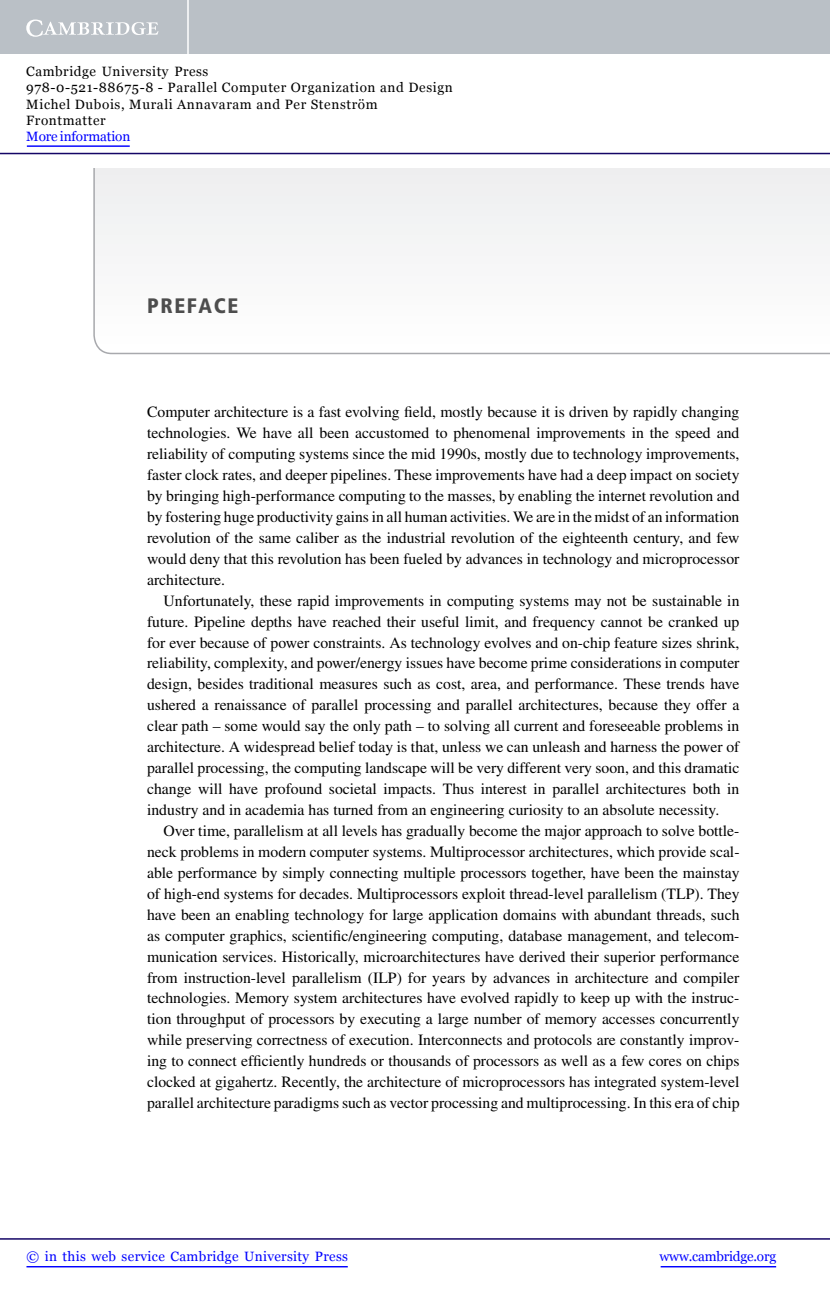
<style>
.page{position:relative;width:830px;height:1290px;background:#fff}
.page>*{position:absolute;margin:0;border:0;box-sizing:border-box;transform-origin:0 0}
.t1{font:900 condensed 20.85px "Frutiger";letter-spacing:.08em;color:#4d4d4d}
.t2{font:15.75px/20.9px "Times";color:#000;text-align:justify}
.t3{font:13.5px/16.2px "Georgia";letter-spacing:.045em;color:#000}
.t4{font:13.5px "Georgia";letter-spacing:.025em;color:#00f}
.t5{font:13.5px "Georgia";letter-spacing:-.015em;color:#00f}
.t6{font:13.5px "Georgia";letter-spacing:-.01em;color:#00f}
</style>
<div class="page">
<div style="left:93px;top:169px;width:736px;height:185px;background:#f6f6f7"></div>
<div style="left:0;top:0;width:829px;height:54px;background:#bac0c6"></div>
<svg style="left:26px;top:20px;width:132px;height:17px"></svg>
<hr style="left:187px;top:0;width:2px;height:54px;background:#fff">
<hr style="left:0;top:153px;width:829px;height:1px;background:#150666">
<hr style="left:27px;top:145px;width:103px;height:2px;background:#00f">
<hr style="left:660px;top:1265px;width:115px;height:2px;background:#00f">
<hr style="left:0;top:1237px;width:829px;height:2px;background:#150666">
<hr style="left:26px;top:1265px;width:321px;height:2px;background:#00f">
<p class="t3" style="left:26px;top:64px;width:428px">Cambridge University Press<br>978-0-521-88675-8 - Parallel Computer Organization and Design Michel Dubois, Murali Annavaram and Per Stenström Frontmatter</p>
<p class="t6" style="left:26px;top:128px;width:105px">More information</p>
<h1 class="t1" style="left:147px;top:297px;width:93px">PREFACE</h1>
<p class="t2" style="left:147px;top:403px;width:593px">Computer architecture is a fast evolving field, mostly because it is driven by rapidly changing technologies. We have all been accustomed to phenomenal improvements in the speed and reliability of computing systems since the mid 1990s, mostly due to technology improvements, faster clock rates, and deeper pipelines. These improvements have had a deep impact on society by bringing high-performance computing to the masses, by enabling the internet revolution and by fostering huge productivity gains in all human activities. We are in the midst of an information revolution of the same caliber as the industrial revolution of the eighteenth century, and few would deny that this revolution has been fueled by advances in technology and microprocessor architecture.</p>
<p class="t2" style="left:147px;top:591px;width:593px;text-indent:16px">Unfortunately, these rapid improvements in computing systems may not be sustainable in future. Pipeline depths have reached their useful limit, and frequency cannot be cranked up for ever because of power constraints. As technology evolves and on-chip feature sizes shrink, reliability, complexity, and power/energy issues have become prime considerations in computer design, besides traditional measures such as cost, area, and performance. These trends have ushered a renaissance of parallel processing and parallel architectures, because they offer a clear path – some would say the only path – to solving all current and foreseeable problems in architecture. A widespread belief today is that, unless we can unleash and harness the power of parallel processing, the computing landscape will be very different very soon, and this dramatic change will have profound societal impacts. Thus interest in parallel architectures both in industry and in academia has turned from an engineering curiosity to an absolute necessity.</p>
<p class="t2" style="left:147px;top:821px;width:593px;text-indent:16px">Over time, parallelism at all levels has gradually become the major approach to solve bottle&shy;neck problems in modern computer systems. Multiprocessor architectures, which provide scal&shy;able performance by simply connecting multiple processors together, have been the mainstay of high-end systems for decades. Multiprocessors exploit thread-level parallelism (TLP). They have been an enabling technology for large application domains with abundant threads, such as computer graphics, scientific/engineering computing, database management, and telecom&shy;munication services. Historically, microarchitectures have derived their superior performance from instruction-level parallelism (ILP) for years by advances in architecture and compiler technologies. Memory system architectures have evolved rapidly to keep up with the instruc&shy;tion throughput of processors by executing a large number of memory accesses concurrently while preserving correctness of execution. Interconnects and protocols are constantly improv&shy;ing to connect efficiently hundreds or thousands of processors as well as a few cores on chips clocked at gigahertz. Recently, the architecture of microprocessors has integrated system-level parallel architecture paradigms such as vector processing and multiprocessing. In this era of chip</p>
<p class="t4" style="left:26px;top:1247px;width:323px">© in this web service Cambridge University Press</p>
<p class="t5" style="left:659px;top:1247px;width:118px">www.cambridge.org</p>
</div>
